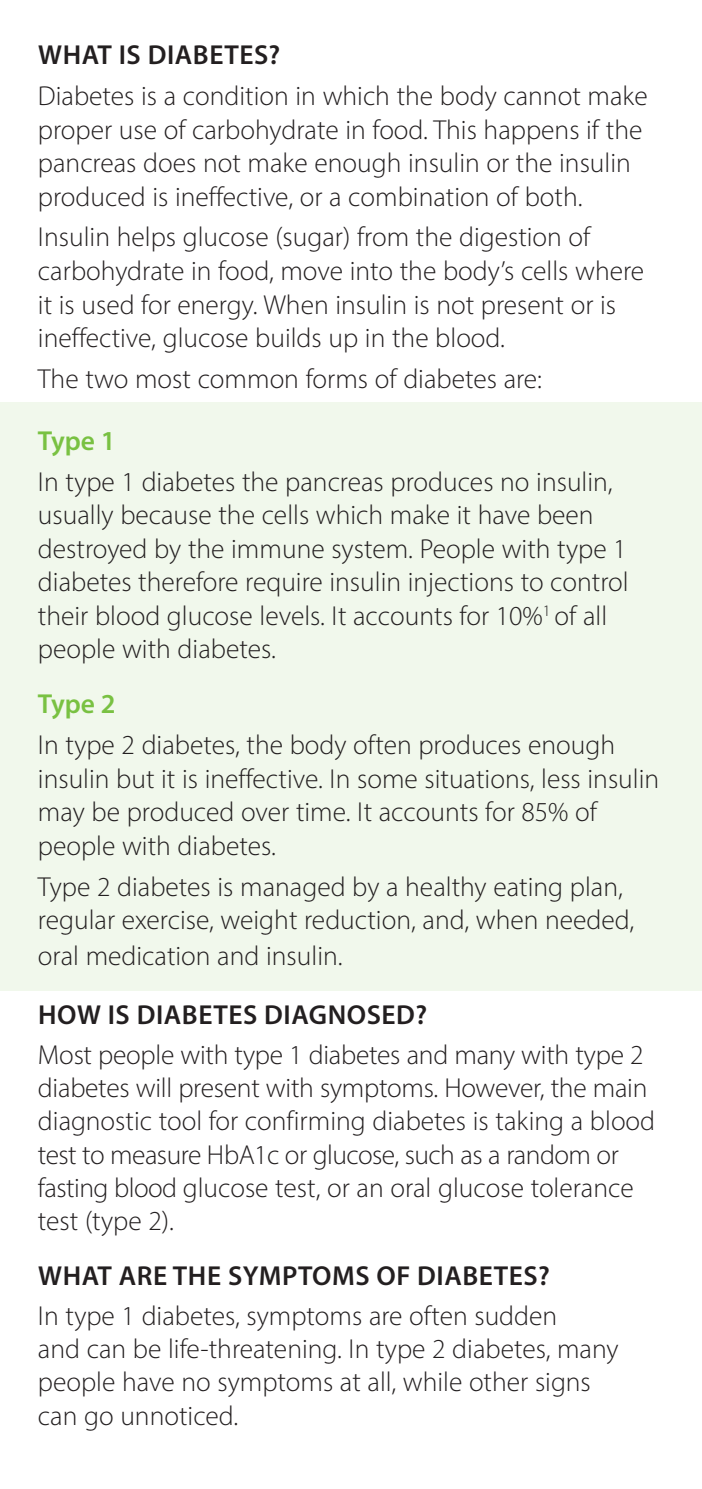
<style>
.page{position:relative;width:702px;height:1489px;background:#fff}
.page>*{position:absolute;margin:0;border:0;box-sizing:border-box;transform-origin:0 0}
.t1{font:300 27.5px/33.5px "Myriad Pro";color:#231f20}
.t2{font:600 27.5px "Myriad Pro";letter-spacing:.02em;color:#231f20}
.t3{font:600 27.5px "Myriad Pro";color:#79c142}
</style>
<div class="page">
<div style="left:0;top:402px;width:702px;height:588px;background:#f1f8ec"></div>
<p class="t2" style="left:38px;top:37px;width:244px">WHAT IS DIABETES?</p>
<p class="t1" style="left:38px;top:79px;width:611px">Diabetes is a condition in which the body cannot make proper use of carbohydrate in food. This happens if the pancreas does not make enough insulin or the insulin produced is ineffective, or a combination of both.</p>
<p class="t1" style="left:38px;top:220px;width:608px">Insulin helps glucose (sugar) from the digestion of carbohydrate in food, move into the body’s cells where it is used for energy. When insulin is not present or is ineffective, glucose builds up in the blood.</p>
<p class="t1" style="left:38px;top:361px;width:505px">The two most common forms of diabetes are:</p>
<p class="t3" style="left:38px;top:423px;width:79px">Type 1</p>
<p class="t1" style="left:38px;top:464px;width:592px">In type 1 diabetes the pancreas produces no insulin, usually because the cells which make it have been destroyed by the immune system. People with type 1 diabetes therefore require insulin injections to control their blood glucose levels. It accounts for 10%<sup>1</sup> of all people with diabetes.</p>
<p class="t3" style="left:38px;top:686px;width:79px">Type 2</p>
<p class="t1" style="left:38px;top:727px;width:622px">In type 2 diabetes, the body often produces enough insulin but it is ineffective. In some situations, less insulin may be produced over time. It accounts for 85% of people with diabetes.</p>
<p class="t1" style="left:38px;top:868px;width:598px;line-height:34.5px">Type 2 diabetes is managed by a healthy eating plan, regular exercise, weight reduction, and, when needed, oral medication and insulin.</p>
<p class="t2" style="left:38px;top:997px;width:390px">HOW IS DIABETES DIAGNOSED?</p>
<p class="t1" style="left:38px;top:1038px;width:618px">Most people with type 1 diabetes and many with type 2 diabetes will present with symptoms. However, the main diagnostic tool for confirming diabetes is taking a blood test to measure HbA1c or glucose, such as a random or fasting blood glucose test, or an oral glucose tolerance test (type 2).</p>
<p class="t2" style="left:38px;top:1258px;width:513px">WHAT ARE THE SYMPTOMS OF DIABETES?</p>
<p class="t1" style="left:38px;top:1299px;width:582px">In type 1 diabetes, symptoms are often sudden<br>and can be life-threatening. In type 2 diabetes, many people have no symptoms at all, while other signs can go unnoticed.</p>
</div>
